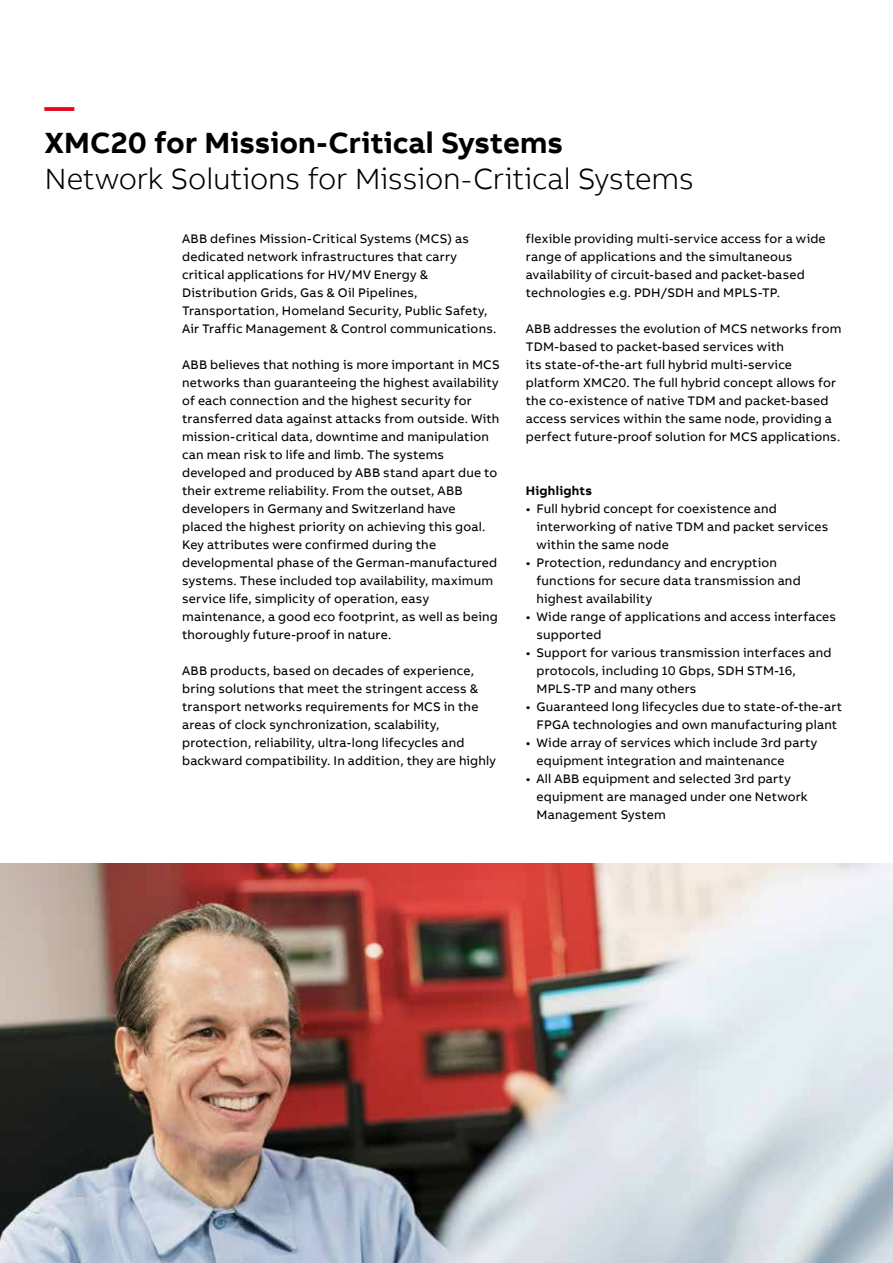
<style>
.page{position:relative;width:893px;height:1263px;background:#fff}
.page>*{position:absolute;margin:0;border:0;box-sizing:border-box;transform-origin:0 0}
.t1{font:300 30px "AB Bvoice";letter-spacing:-.005em;color:#000}
.t2{font:700 30px "AB Bvoice";color:#000}
.t3{font:700 30px "AB Bvoice";color:#e3051b}
.t4{font:12.75px/18px "AB Bvoice";letter-spacing:.015em;color:#000}
.t5{font:700 12.75px "AB Bvoice";letter-spacing:.02em;color:#000}
</style>
<div class="page">
<img style="left:0;top:863px;width:893px;height:400px">
<h1 class="t3" style="left:45px;top:87px;width:31px">—</h1>
<h1 class="t2" style="left:45px;top:123px;width:520px">XMC20 for Mission-Critical Systems</h1>
<h1 class="t1" style="left:45px;top:161px;width:651px">Network Solutions for Mission-Critical Systems</h1>
<p class="t4" style="left:182px;top:229px;width:316px">ABB defines Mission-Critical Systems (MCS) as dedicated network infrastructures that carry critical applications for HV/MV Energy &amp; Distribution Grids, Gas &amp; Oil Pipelines, Transportation, Homeland Security, Public Safety, Air Traffic Management &amp; Control communications.</p>
<p class="t4" style="left:182px;top:355px;width:319px">ABB believes that nothing is more important in MCS networks than guaranteeing the highest availability of each connection and the highest security for transferred data against attacks from outside. With mission-critical data, downtime and manipulation can mean risk to life and limb. The systems developed and produced by ABB stand apart due to their extreme reliability. From the outset, ABB developers in Germany and Switzerland have<br>placed the highest priority on achieving this goal.<br>Key attributes were confirmed during the developmental phase of the German-manufactured systems. These included top availability, maximum service life, simplicity of operation, easy maintenance, a good eco footprint, as well as being thoroughly future-proof in nature.</p>
<p class="t4" style="left:182px;top:661px;width:315px">ABB products, based on decades of experience, bring solutions that meet the stringent access &amp; transport networks requirements for MCS in the areas of clock synchronization, scalability, protection, reliability, ultra-long lifecycles and backward compatibility. In addition, they are highly</p>
<p class="t4" style="left:526px;top:229px;width:301px">flexible providing multi-service access for a wide range of applications and the simultaneous availability of circuit-based and packet-based technologies e.g. PDH/SDH and MPLS-TP.</p>
<p class="t4" style="left:526px;top:320px;width:317px">ABB addresses the evolution of MCS networks from TDM-based to packet-based services with<br>its state-of-the-art full hybrid multi-service platform XMC20. The full hybrid concept allows for the co-existence of native TDM and packet-based access services within the same node, providing a perfect future-proof solution for MCS applications.</p>
<p class="t5" style="left:526px;top:482px;width:68px">Highlights</p>
<p class="t4" style="left:536px;top:500px;width:293px;text-indent:-11px">• Full hybrid concept for coexistence and interworking of native TDM and packet services within the same node</p>
<p class="t4" style="left:536px;top:554px;width:266px;text-indent:-11px">• Protection, redundancy and encryption functions for secure data transmission and highest availability</p>
<p class="t4" style="left:536px;top:608px;width:301px;text-indent:-11px">• Wide range of applications and access interfaces supported</p>
<p class="t4" style="left:536px;top:644px;width:296px;text-indent:-11px">• Support for various transmission interfaces and protocols, including 10 Gbps, SDH STM-16,<br>MPLS-TP and many others</p>
<p class="t4" style="left:526px;top:698px;width:318px;text-align:center">• Guaranteed long lifecycles due to state-of-the-art<br>FPGA technologies and own manufacturing plant</p>
<p class="t4" style="left:536px;top:734px;width:282px;text-indent:-11px">• Wide array of services which include 3rd party equipment integration and maintenance</p>
<p class="t4" style="left:536px;top:770px;width:273px;text-indent:-11px">• All ABB equipment and selected 3rd party equipment are managed under one Network<br>Management System</p>
</div>
